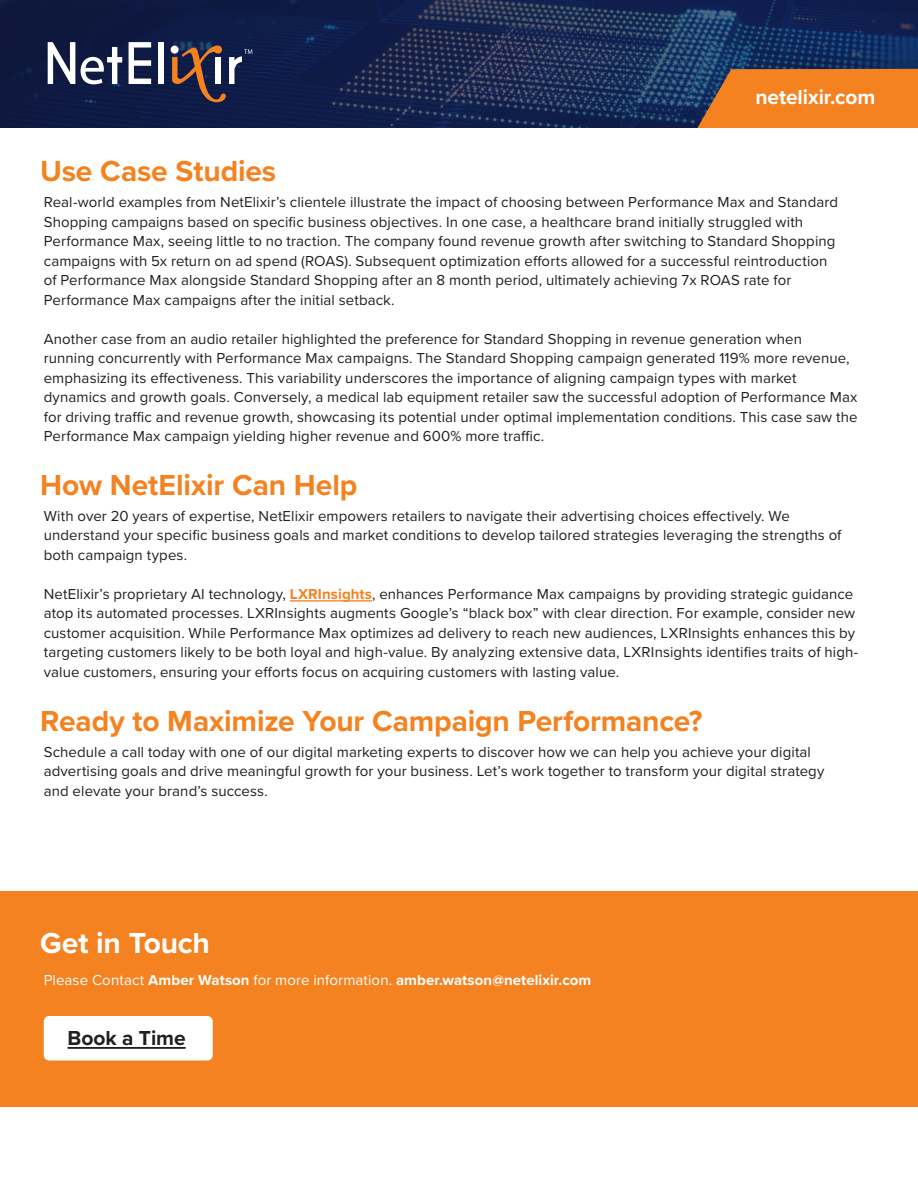
<style>
.page{position:relative;width:918px;height:1188px;background:#fff}
.page>*{position:absolute;margin:0;border:0;box-sizing:border-box;transform-origin:0 0}
.t1{font:700 30px "Proxima Nova";letter-spacing:-.005em;color:#f58220}
.t2{font:700 30px "Proxima Nova";letter-spacing:-.005em;color:#fff}
.t3{font:700 21px "Proxima Nova";letter-spacing:-.005em;color:#fff}
.t4{font:700 21px "Proxima Nova";letter-spacing:-.005em;color:#231f20}
.t5{font:15px/19.5px "Proxima Nova";letter-spacing:.005em;color:#231f20}
.t6{font:700 15px "Proxima Nova";letter-spacing:.005em;color:#fff}
.s1{font-weight:700;color:#f58220}
.s2{font-weight:400}
</style>
<div class="page">
<div style="left:0;top:891px;width:918px;height:216px;background:#f58220"></div>
<div style="left:44px;top:1016px;width:169px;height:45px;background:#fff;border-radius:5px"></div>
<svg style="left:0;top:0;width:918px;height:128px;background:#15254f"></svg>
<svg style="left:588px;top:69px;width:330px;height:59px;background:#a06438"></svg>
<svg style="left:48px;top:42px;width:27px;height:42px"></svg>
<svg style="left:129px;top:42px;width:22px;height:42px"></svg>
<div style="left:158px;top:42px;width:6px;height:42px;background:#fff"></div>
<svg style="left:172px;top:45px;width:80px;height:57px;background:#4a4252"></svg>
<svg style="left:81px;top:47px;width:41px;height:37px"></svg>
<hr style="left:290px;top:600px;width:82px;height:2px;background:#f58220">
<hr style="left:68px;top:1047px;width:118px;height:2px;background:#231f20">
<p class="t1" style="left:40px;top:149px;width:237px">Use Case Studies</p>
<p class="t3" style="left:755px;top:82px;width:121px">netelixir.com</p>
<p class="t5" style="left:44px;top:192px;width:796px">Real-world examples from NetElixir’s clientele illustrate the impact of choosing between Performance Max and Standard Shopping campaigns based on specific business objectives. In one case, a healthcare brand initially struggled with Performance Max, seeing little to no traction. The company found revenue growth after switching to Standard Shopping campaigns with 5x return on ad spend (ROAS). Subsequent optimization efforts allowed for a successful reintroduction of Performance Max alongside Standard Shopping after an 8 month period, ultimately achieving 7x ROAS rate for Performance Max campaigns after the initial setback.</p>
<p class="t5" style="left:44px;top:329px;width:815px">Another case from an audio retailer highlighted the preference for Standard Shopping in revenue generation when<br>running concurrently with Performance Max campaigns. The Standard Shopping campaign generated 119% more revenue, emphasizing its effectiveness. This variability underscores the importance of aligning campaign types with market dynamics and growth goals. Conversely, a medical lab equipment retailer saw the successful adoption of Performance Max for driving traffic and revenue growth, showcasing its potential under optimal implementation conditions. This case saw the Performance Max campaign yielding higher revenue and 600% more traffic.</p>
<p class="t1" style="left:40px;top:463px;width:319px">How NetElixir Can Help</p>
<p class="t5" style="left:44px;top:505px;width:799px">With over 20 years of expertise, NetElixir empowers retailers to navigate their advertising choices effectively. We understand your specific business goals and market conditions to develop tailored strategies leveraging the strengths of both campaign types.</p>
<p class="t5" style="left:44px;top:583px;width:816px">NetElixir’s proprietary AI technology, <span class="s1">LXRInsights</span>, enhances Performance Max campaigns by providing strategic guidance atop its automated processes. LXRInsights augments Google’s “black box” with clear direction. For example, consider new customer acquisition. While Performance Max optimizes ad delivery to reach new audiences, LXRInsights enhances this by targeting customers likely to be both loyal and high-value. By analyzing extensive data, LXRInsights identifies traits of high&shy;value customers, ensuring your efforts focus on acquiring customers with lasting value.</p>
<p class="t1" style="left:40px;top:699px;width:664px">Ready to Maximize Your Campaign Performance?</p>
<p class="t5" style="left:44px;top:741px;width:782px">Schedule a call today with one of our digital marketing experts to discover how we can help you achieve your digital advertising goals and drive meaningful growth for your business. Let’s work together to transform your digital strategy and elevate your brand’s success.</p>
<p class="t2" style="left:40px;top:921px;width:171px">Get in Touch</p>
<p class="t6" style="left:44px;top:969px;width:549px"><span class="s2">Please Contact</span> Amber Watson <span class="s2">for more information.</span> amber.watson@netelixir.com</p>
<p class="t4" style="left:68px;top:1022px;width:120px">Book a Time</p>
</div>
